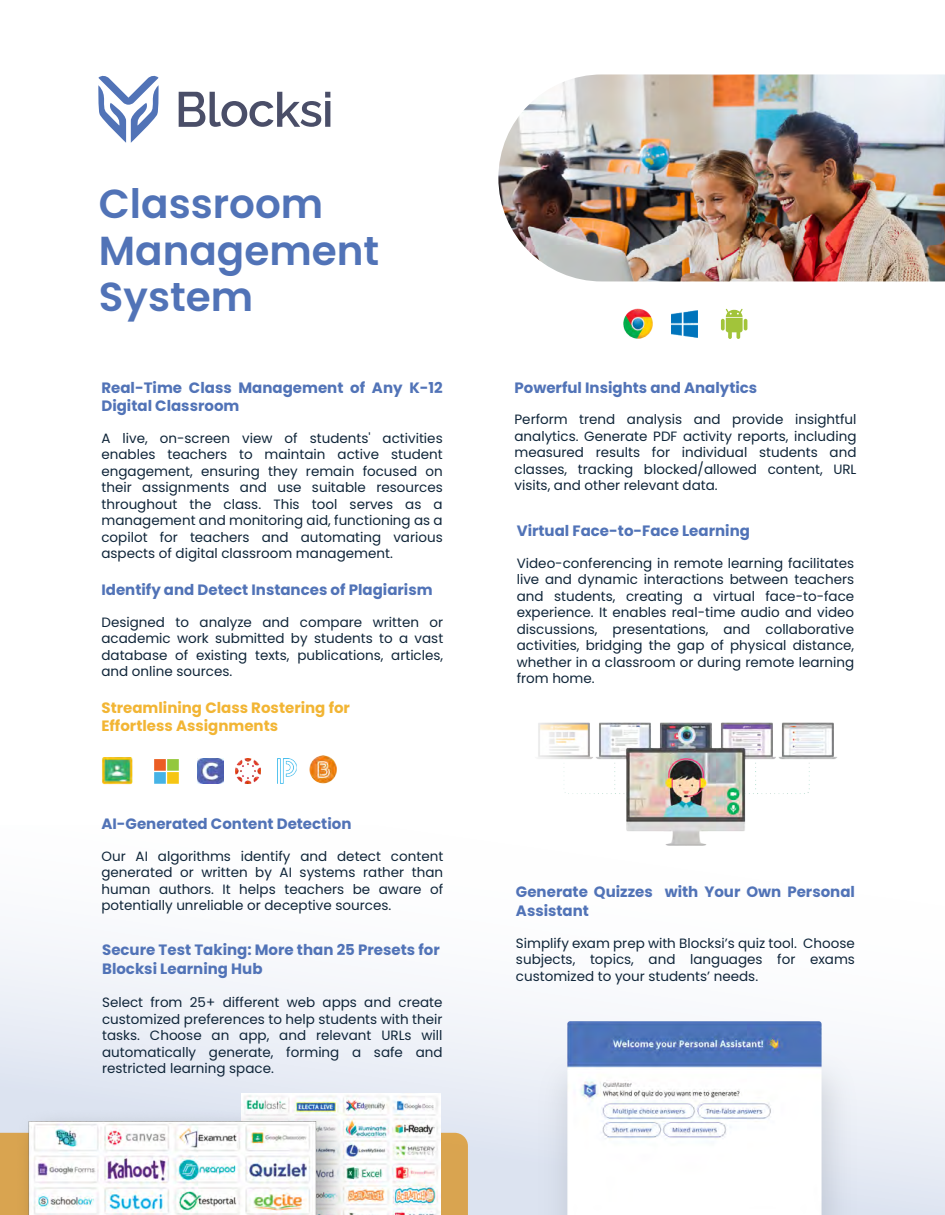
<style>
.page{position:relative;width:945px;height:1215px;background:#fff}
.page>*{position:absolute;margin:0;border:0;box-sizing:border-box;transform-origin:0 0}
.t1{font:600 40.5px/46.5px "Poppins";color:#5173b7}
.t2{font:700 15px/19.5px "Poppins";color:#5173b7}
.t3{font:700 15px/18px "Poppins";color:#f2b534}
.t4{font:13.5px/16.5px "Poppins";color:#0f2539;text-align:justify}
</style>
<div class="page">
<svg style="left:98px;top:75px;width:61px;height:68px"></svg>
<svg style="left:179px;top:92px;width:151px;height:35px"></svg>
<img style="left:623px;top:308px;width:30px;height:31px">
<img style="left:672px;top:311px;width:26px;height:26px">
<svg style="left:721px;top:309px;width:26px;height:30px"></svg>
<svg style="left:0;top:942px;width:945px;height:273px"></svg>
<img style="left:538px;top:722px;width:299px;height:124px">
<img style="left:460px;top:970px;width:476px;height:245px">
<img style="left:241px;top:1094px;width:200px;height:121px">
<img style="left:14px;top:1107px;width:339px;height:108px">
<img style="left:567px;top:1021px;width:255px;height:194px">
<img style="left:102px;top:758px;width:31px;height:26px">
<img style="left:198px;top:758px;width:25px;height:26px">
<img style="left:236px;top:759px;width:24px;height:24px">
<img style="left:155px;top:759px;width:24px;height:24px">
<img style="left:277px;top:759px;width:20px;height:25px">
<img style="left:309px;top:756px;width:28px;height:28px">
<img style="left:498px;top:74px;width:447px;height:207px">
<h1 class="t1" style="left:99px;top:181px;width:282px">Classroom<br>Management<br>System</h1>
<p class="t2" style="left:101px;top:379px;width:343px;line-height:18px">Real-Time Class Management of Any K-12<br>Digital Classroom</p>
<p class="t4" style="left:101px;top:430px;width:343px">A live, on-screen view of students' activities enables teachers to maintain active student engagement, ensuring they remain focused on their assignments and use suitable resources throughout the class. This tool serves as a management and monitoring aid, functioning as a copilot for teachers and automating various aspects of digital classroom management.</p>
<p class="t2" style="left:101px;top:580px;width:333px">Identify and Detect Instances of Plagiarism</p>
<p class="t4" style="left:101px;top:614px;width:343px">Designed to analyze and compare written or academic work submitted by students to a vast database of existing texts, publications, articles, and online sources.</p>
<p class="t3" style="left:101px;top:699px;width:250px">Streamlining Class Rostering for<br>Effortless Assignments</p>
<p class="t2" style="left:101px;top:814px;width:252px">AI-Generated Content Detection</p>
<p class="t4" style="left:101px;top:848px;width:343px">Our AI algorithms identify and detect content generated or written by AI systems rather than human authors. It helps teachers be aware of potentially unreliable or deceptive sources.</p>
<p class="t2" style="left:102px;top:940px;width:339px">Secure Test Taking: More than 25 Presets for<br>Blocksi Learning Hub</p>
<p class="t4" style="left:102px;top:994px;width:342px">Select from 25+ different web apps and create customized preferences to help students with their tasks. Choose an app, and relevant URLs will automatically generate, forming a safe and restricted learning space.</p>
<p class="t2" style="left:514px;top:378px;width:244px">Powerful Insights and Analytics</p>
<p class="t4" style="left:514px;top:411px;width:344px">Perform trend analysis and provide insightful analytics. Generate PDF activity reports, including measured results for individual students and classes, tracking blocked/allowed content, URL visits, and other relevant data.</p>
<p class="t2" style="left:517px;top:521px;width:235px">Virtual Face-to-Face Learning</p>
<p class="t4" style="left:517px;top:555px;width:339px">Video-conferencing in remote learning facilitates live and dynamic interactions between teachers and students, creating a virtual face-to-face experience. It enables real-time audio and video discussions, presentations, and collaborative activities, bridging the gap of physical distance, whether in a classroom or during remote learning from home.</p>
<p class="t2" style="left:516px;top:882px;width:341px">Generate Quizzes with Your Own Personal<br>Assistant</p>
<p class="t4" style="left:516px;top:935px;width:341px">Simplify exam prep with Blocksi’s quiz tool. Choose subjects, topics, and languages for exams customized to your students’ needs.</p>
</div>
